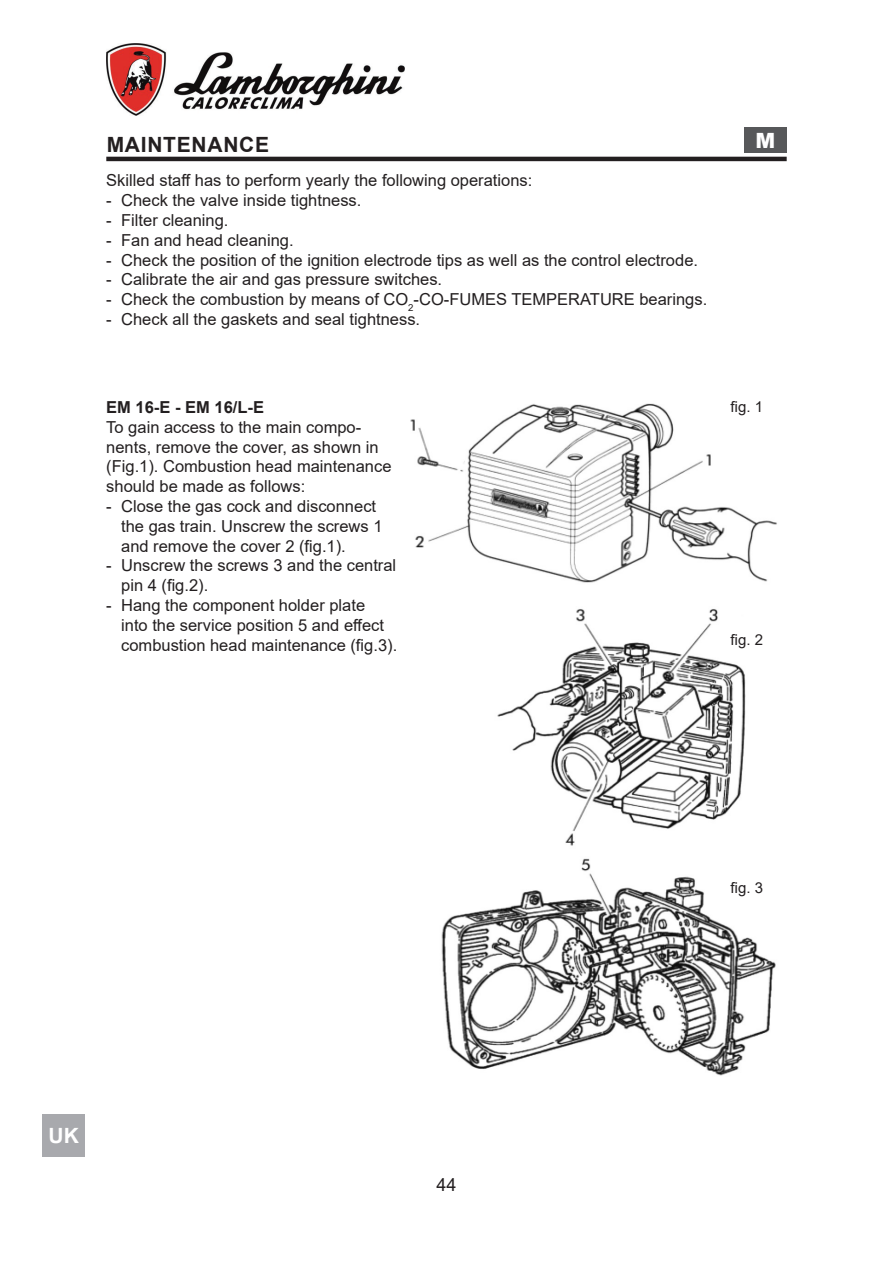
<style>
.page{position:relative;width:893px;height:1263px;background:#fff}
.page>*{position:absolute;margin:0;border:0;box-sizing:border-box;transform-origin:0 0}
.titoletto{font:700 21px "Arial";letter-spacing:.035em;color:#231f20}
.t1{font:700 21px "Arial";color:#fff}
.t2{font:900 21px "Arial";color:#fff}
.t3{font:18px "Arial";color:#231f20}
.arial_11{font:16.5px/19.8px "Arial";color:#231f20}
.arial_11-2{font:700 16.5px "Arial";color:#231f20}
.arial_11-3{font:15px "Arial";color:#231f20}
</style>
<div class="page">
<img style="left:106px;top:43px;width:299px;height:73px">
<div style="left:43px;top:1114px;width:42px;height:43px;background:#a8a9ad"></div>
<img style="left:410px;top:403px;width:367px;height:673px">
<hr style="left:106px;top:157px;width:681px;height:4px;background:#231f20">
<div style="left:744px;top:128px;width:43px;height:25px;background:#57585a"></div>
<p class="titoletto" style="left:107px;top:130px;width:164px">MAINTENANCE</p>
<p class="t2" style="left:755px;top:125px;width:21px">M</p>
<p class="arial_11" style="left:106px;top:171px;width:428px">Skilled staff has to perform yearly the following operations:</p>
<p class="arial_11" style="left:106px;top:190px;width:257px">- Check the valve inside tightness.</p>
<p class="arial_11" style="left:106px;top:210px;width:124px">- Filter cleaning.</p>
<p class="arial_11" style="left:106px;top:230px;width:189px">- Fan and head cleaning.</p>
<p class="arial_11" style="left:106px;top:250px;width:593px">- Check the position of the ignition electrode tips as well as the control electrode.</p>
<p class="arial_11" style="left:106px;top:270px;width:337px">- Calibrate the air and gas pressure switches.</p>
<p class="arial_11" style="left:106px;top:289px;width:602px">- Check the combustion by means of CO<sub>2</sub>-CO-FUMES TEMPERATURE bearings.</p>
<p class="arial_11" style="left:106px;top:309px;width:315px">- Check all the gaskets and seal tightness.</p>
<p class="arial_11-2" style="left:106px;top:396px;width:159px">EM 16-E - EM 16/L-E</p>
<p class="arial_11" style="left:106px;top:417px;width:274px">To gain access to the main compo&shy;nents, remove the cover, as shown in</p>
<p class="arial_11" style="left:106px;top:457px;width:287px">(Fig.1). Combustion head maintenance should be made as follows:</p>
<p class="arial_11" style="left:121px;top:496px;width:263px;text-indent:-15px">- Close the gas cock and disconnect the gas train. Unscrew the screws 1 and remove the cover 2 (fig.1).</p>
<p class="arial_11" style="left:121px;top:556px;width:277px;text-indent:-15px">- Unscrew the screws 3 and the central pin 4 (fig.2).</p>
<p class="arial_11" style="left:121px;top:595px;width:278px;text-indent:-15px">- Hang the component holder plate<br>into the service position 5 and effect combustion head maintenance (fig.3).</p>
<p class="arial_11-3" style="left:730px;top:396px;width:34px">fig. 1</p>
<p class="arial_11-3" style="left:730px;top:630px;width:34px">fig. 2</p>
<p class="arial_11-3" style="left:730px;top:878px;width:34px">fig. 3</p>
<p class="t1" style="left:49px;top:1121px;width:32px">UK</p>
<p class="t3" style="left:436px;top:1172px;width:22px">44</p>
</div>
